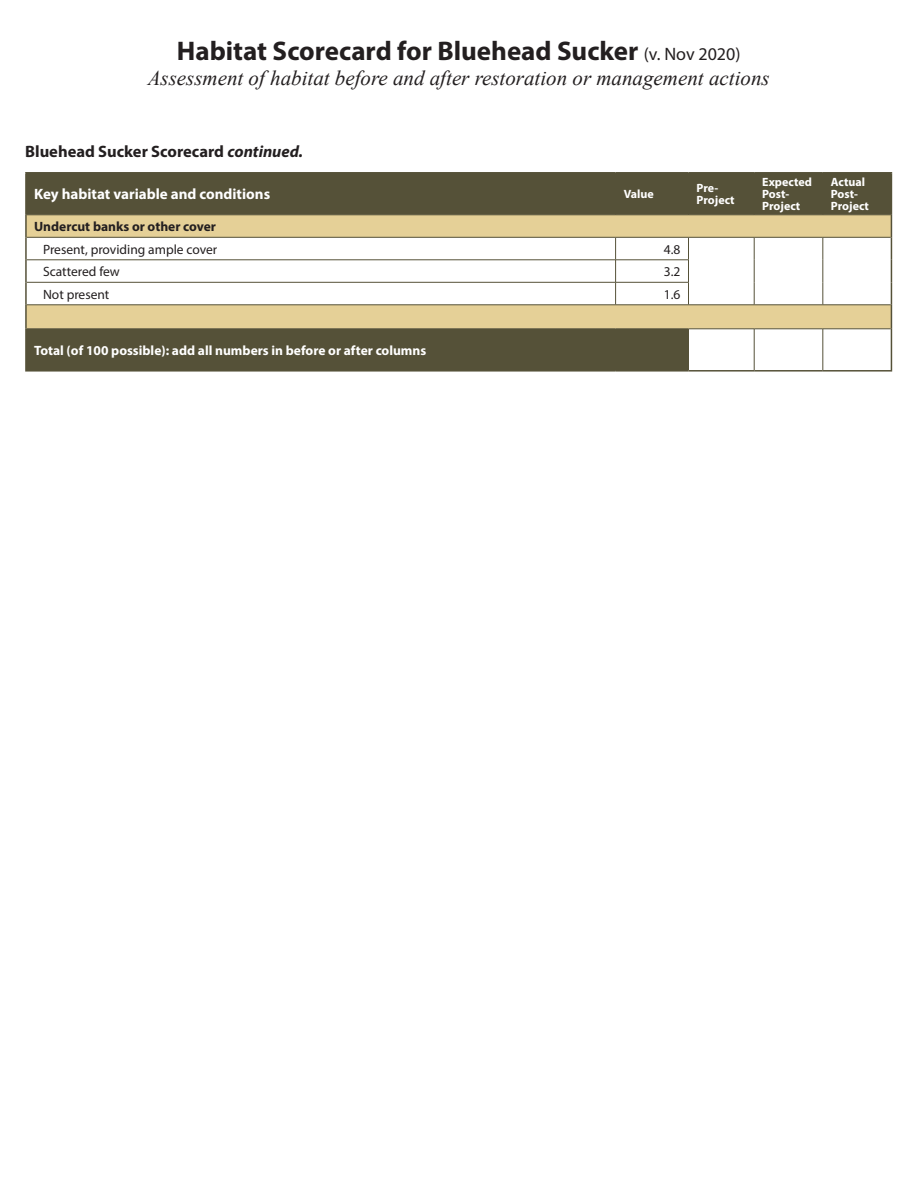
<style>
.page{position:relative;width:918px;height:1188px;background:#fff}
.page>*{position:absolute;margin:0;border:0;box-sizing:border-box;transform-origin:0 0}
.t1{font:700 27px "Myriad Pro";color:#231f20}
.t2{font:italic 21px "Times New Roman";color:#231f20}
.t3{font:700 16.5px "Myriad Pro";color:#231f20}
.t4{font:700 15px "Myriad Pro";color:#fff}
.t5{font:13.5px "Myriad Pro";color:#231f20}
.t6{font:700 13.5px "Myriad Pro";color:#fff}
.t7{font:700 13.5px "Myriad Pro";color:#231f20}
.t8{font:700 12px/12px "Myriad Pro";color:#fff}
.s1{font-weight:400;font-size:18px}
.s2{font-style:italic}
</style>
<div class="page">
<div style="left:27px;top:174px;width:864px;height:196px;background:#555138"></div>
<svg style="left:27px;top:216px;width:661px;height:113px"></svg>
<hr style="left:615px;top:174px;width:1px;height:41px;background:#555138">
<hr style="left:688px;top:174px;width:1px;height:41px;background:#555138">
<hr style="left:754px;top:174px;width:1px;height:41px;background:#555138">
<hr style="left:823px;top:174px;width:1px;height:41px;background:#555138">
<hr style="left:27px;top:215px;width:589px;height:1px;background:#555138">
<hr style="left:616px;top:215px;width:72px;height:1px;background:#555138">
<hr style="left:27px;top:237px;width:589px;height:1px;background:#555138">
<hr style="left:616px;top:237px;width:72px;height:1px;background:#555138">
<hr style="left:27px;top:260px;width:589px;height:1px;background:#555138">
<hr style="left:616px;top:260px;width:73px;height:1px;background:#555138">
<hr style="left:27px;top:282px;width:589px;height:1px;background:#555138">
<hr style="left:616px;top:282px;width:73px;height:1px;background:#555138">
<svg style="left:615px;top:237px;width:1px;height:68px"></svg>
<hr style="left:25px;top:215px;width:2px;height:22px;background:#555138">
<hr style="left:25px;top:237px;width:2px;height:23px;background:#555138">
<hr style="left:25px;top:260px;width:2px;height:22px;background:#555138">
<hr style="left:25px;top:282px;width:2px;height:23px;background:#555138">
<hr style="left:27px;top:305px;width:589px;height:1px;background:#555138">
<hr style="left:616px;top:305px;width:72px;height:1px;background:#555138">
<hr style="left:27px;top:329px;width:589px;height:1px;background:#555138">
<hr style="left:616px;top:329px;width:72px;height:1px;background:#555138">
<hr style="left:25px;top:172px;width:591px;height:2px;background:#555138">
<hr style="left:25px;top:174px;width:2px;height:41px;background:#555138">
<hr style="left:616px;top:172px;width:72px;height:2px;background:#555138">
<hr style="left:688px;top:172px;width:66px;height:2px;background:#555138">
<hr style="left:754px;top:172px;width:69px;height:2px;background:#555138">
<hr style="left:823px;top:172px;width:69px;height:2px;background:#555138">
<hr style="left:891px;top:174px;width:1px;height:41px;background:#555138">
<hr style="left:25px;top:305px;width:2px;height:24px;background:#555138">
<svg style="left:688px;top:215px;width:204px;height:155px"></svg>
<hr style="left:25px;top:329px;width:2px;height:41px;background:#555138">
<hr style="left:891px;top:329px;width:1px;height:41px;background:#555138">
<hr style="left:25px;top:370px;width:591px;height:2px;background:#555138">
<hr style="left:616px;top:370px;width:72px;height:2px;background:#555138">
<hr style="left:688px;top:370px;width:66px;height:2px;background:#555138">
<hr style="left:754px;top:370px;width:69px;height:2px;background:#555138">
<hr style="left:823px;top:370px;width:69px;height:2px;background:#555138">
<p class="t1" style="left:177px;top:33px;width:565px">Habitat Scorecard for Bluehead Sucker <span class="s1">(v. Nov 2020)</span></p>
<p class="t2" style="left:148px;top:64px;width:623px">Assessment of habitat before and after restoration or management actions</p>
<p class="t3" style="left:25px;top:141px;width:279px">Bluehead Sucker Scorecard <span class="s2">continued.</span></p>
<p class="t4" style="left:34px;top:185px;width:238px">Key habitat variable and conditions</p>
<p class="t8" style="left:624px;top:188px;width:32px">Value</p>
<p class="t8" style="left:697px;top:182px;width:40px">Pre-<br>Project</p>
<p class="t7" style="left:34px;top:218px;width:184px">Undercut banks or other cover</p>
<p class="t5" style="left:43px;top:241px;width:176px">Present, providing ample cover</p>
<p class="t5" style="left:664px;top:241px;width:18px">4.8</p>
<p class="t5" style="left:43px;top:263px;width:78px">Scattered few</p>
<p class="t5" style="left:664px;top:263px;width:18px">3.2</p>
<p class="t5" style="left:43px;top:286px;width:68px">Not present</p>
<p class="t5" style="left:664px;top:286px;width:18px">1.6</p>
<p class="t6" style="left:34px;top:342px;width:394px">Total (of 100 possible): add all numbers in before or after columns</p>
<p class="t8" style="left:762px;top:176px;width:51px">Expected</p>
<p class="t8" style="left:762px;top:188px;width:40px">Post-<br>Project</p>
<p class="t8" style="left:831px;top:176px;width:40px">Actual<br>Post-<br>Project</p>
</div>
